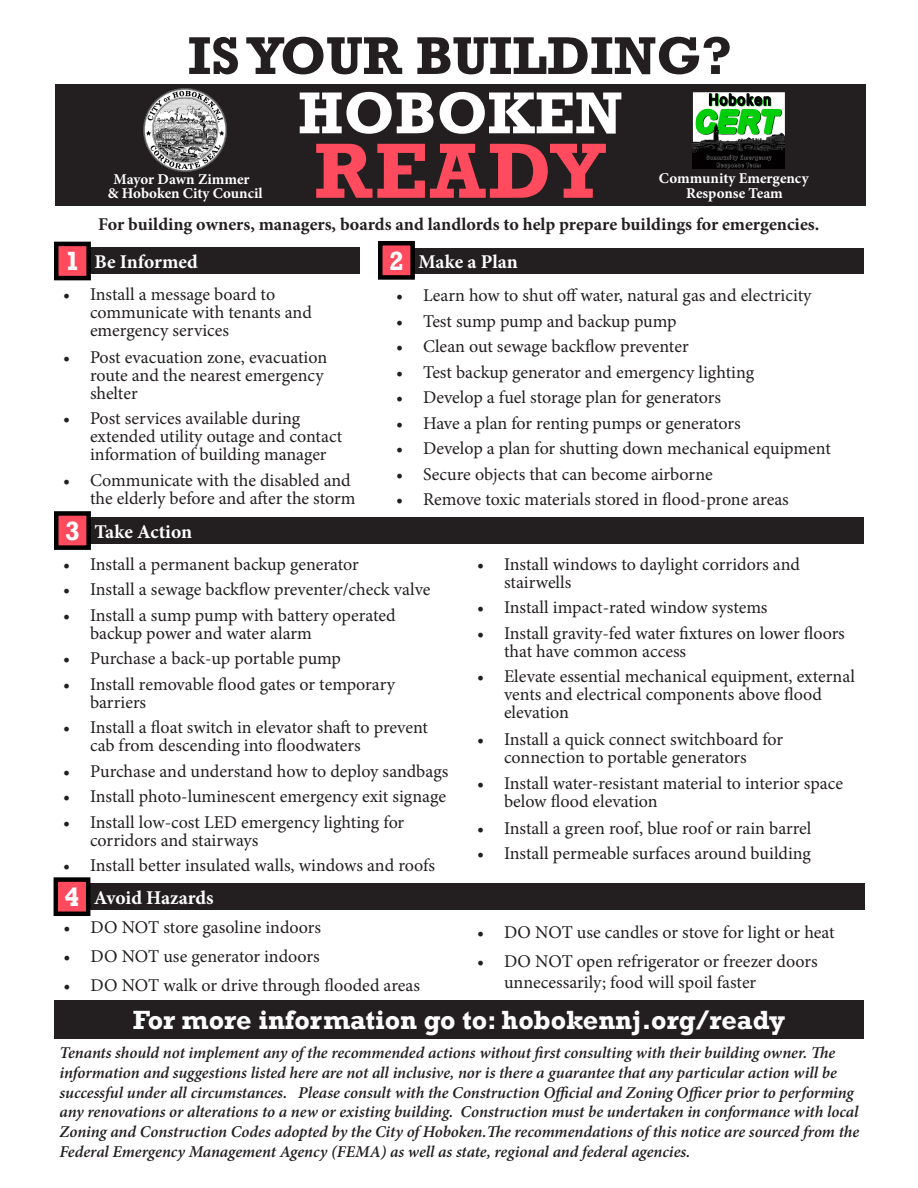
<style>
.page{position:relative;width:918px;height:1188px;background:#fff}
.page>*{position:absolute;margin:0;border:0;box-sizing:border-box;transform-origin:0 0}
.t1{font:700 79.5px "Rockwell";letter-spacing:.03em;color:#ff4b5d}
.t2{font:700 60px "Rockwell";color:#fff}
.t3{font:700 54px "Rockwell";color:#231f20}
.t4{font:700 27px "Rockwell";color:#fff}
.t5{font:700 19.5px "Minion Pro";color:#fff}
.t6{font:18px/18px "Minion Pro";letter-spacing:-.005em;color:#231f20}
.t7{font:700 18px "Minion Pro";color:#231f20}
.t8{font:italic 600 16.5px/19.8px "Minion Pro";letter-spacing:-.005em;color:#231f20}
.t9{font:700 15px "Minion Pro";color:#fff}
</style>
<div class="page">
<div style="left:54px;top:518px;width:810px;height:26px;background:#231f20"></div>
<div style="left:56px;top:513px;width:33px;height:35px;background:#ff4b5d"></div>
<div style="left:54px;top:511px;width:37px;height:39px;border:4px solid #000"></div>
<div style="left:54px;top:1000px;width:810px;height:39px;background:#231f20"></div>
<div style="left:55px;top:84px;width:810px;height:122px;background:#231f20"></div>
<div style="left:378px;top:248px;width:486px;height:26px;background:#231f20"></div>
<div style="left:54px;top:248px;width:306px;height:26px;background:#231f20"></div>
<div style="left:56px;top:244px;width:33px;height:34px;background:#ff4b5d"></div>
<div style="left:54px;top:242px;width:37px;height:38px;border:4px solid #000"></div>
<div style="left:380px;top:243px;width:33px;height:34px;background:#ff4b5d"></div>
<div style="left:378px;top:241px;width:37px;height:39px;border:4px solid #000"></div>
<div style="left:54px;top:884px;width:810px;height:26px;background:#231f20"></div>
<div style="left:56px;top:880px;width:32px;height:34px;background:#ff4b5d"></div>
<div style="left:54px;top:877px;width:36px;height:39px;border:4px solid #000"></div>
<img style="left:693px;top:92px;width:92px;height:76px">
<img style="left:143px;top:88px;width:84px;height:84px">
<p class="t3" style="left:188px;top:23px;width:546px">IS YOUR BUILDING?</p>
<p class="t9" style="left:114px;top:168px;width:138px">Mayor Dawn Zimmer</p>
<p class="t9" style="left:108px;top:182px;width:156px">&amp; Hoboken City Council</p>
<p class="t2" style="left:298px;top:77px;width:326px">HOBOKEN</p>
<p class="t1" style="left:314px;top:123px;width:293px">READY</p>
<p class="t9" style="left:659px;top:167px;width:151px">Community Emergency</p>
<p class="t9" style="left:686px;top:183px;width:98px">Response Team</p>
<p class="t7" style="left:98px;top:211px;width:723px">For building owners, managers, boards and landlords to help prepare buildings for emergencies.</p>
<p class="t4" style="left:65px;top:245px;width:16px">1</p>
<p class="t4" style="left:389px;top:244px;width:16px">2</p>
<p class="t5" style="left:94px;top:248px;width:105px">Be Informed</p>
<p class="t5" style="left:418px;top:248px;width:101px">Make a Plan</p>
<p class="t6" style="left:90px;top:285px;width:223px;text-indent:-27px">• Install a message board to communicate with tenants and emergency services</p>
<p class="t6" style="left:90px;top:348px;width:239px;text-indent:-27px">• Post evacuation zone, evacuation route and the nearest emergency shelter</p>
<p class="t6" style="left:90px;top:409px;width:254px;text-indent:-27px">• Post services available during extended utility outage and contact information of building manager</p>
<p class="t6" style="left:63px;top:471px;width:294px;text-align:right">• Communicate with the disabled and the elderly before and after the storm</p>
<p class="t6" style="left:396px;top:286px;width:417px">• Learn how to shut off water, natural gas and electricity</p>
<p class="t6" style="left:396px;top:312px;width:282px">• Test sump pump and backup pump</p>
<p class="t6" style="left:396px;top:337px;width:294px">• Clean out sewage backflow preventer</p>
<p class="t6" style="left:396px;top:363px;width:360px">• Test backup generator and emergency lighting</p>
<p class="t6" style="left:396px;top:388px;width:327px">• Develop a fuel storage plan for generators</p>
<p class="t6" style="left:396px;top:414px;width:346px">• Have a plan for renting pumps or generators</p>
<p class="t6" style="left:396px;top:439px;width:436px">• Develop a plan for shutting down mechanical equipment</p>
<p class="t6" style="left:396px;top:465px;width:318px">• Secure objects that can become airborne</p>
<p class="t6" style="left:396px;top:490px;width:394px">• Remove toxic materials stored in flood-prone areas</p>
<p class="t4" style="left:65px;top:514px;width:16px">3</p>
<p class="t5" style="left:94px;top:518px;width:99px">Take Action</p>
<p class="t6" style="left:63px;top:555px;width:297px">• Install a permanent backup generator</p>
<p class="t6" style="left:63px;top:580px;width:369px">• Install a sewage backflow preventer/check valve</p>
<p class="t6" style="left:90px;top:606px;width:307px;text-indent:-27px">• Install a sump pump with battery operated backup power and water alarm</p>
<p class="t6" style="left:63px;top:649px;width:280px">• Purchase a back-up portable pump</p>
<p class="t6" style="left:90px;top:675px;width:307px;text-indent:-27px">• Install removable flood gates or temporary barriers</p>
<p class="t6" style="left:90px;top:718px;width:340px;text-indent:-27px">• Install a float switch in elevator shaft to prevent cab from descending into floodwaters</p>
<p class="t6" style="left:63px;top:762px;width:387px">• Purchase and understand how to deploy sandbags</p>
<p class="t6" style="left:63px;top:787px;width:384px">• Install photo-luminescent emergency exit signage</p>
<p class="t6" style="left:90px;top:813px;width:316px;text-indent:-27px">• Install low-cost LED emergency lighting for corridors and stairways</p>
<p class="t6" style="left:63px;top:856px;width:374px">• Install better insulated walls, windows and roofs</p>
<p class="t4" style="left:65px;top:881px;width:16px">4</p>
<p class="t5" style="left:94px;top:884px;width:121px">Avoid Hazards</p>
<p class="t6" style="left:64px;top:918px;width:259px">• DO NOT store gasoline indoors</p>
<p class="t6" style="left:64px;top:948px;width:258px">• DO NOT use generator indoors</p>
<p class="t6" style="left:64px;top:977px;width:358px">• DO NOT walk or drive through flooded areas</p>
<p class="t6" style="left:504px;top:555px;width:298px;text-indent:-27px">• Install windows to daylight corridors and stairwells</p>
<p class="t6" style="left:477px;top:598px;width:292px">• Install impact-rated window systems</p>
<p class="t6" style="left:504px;top:624px;width:342px;text-indent:-27px">• Install gravity-fed water fixtures on lower floors that have common access</p>
<p class="t6" style="left:504px;top:667px;width:352px;text-indent:-27px">• Elevate essential mechanical equipment, external vents and electrical components above flood elevation</p>
<p class="t6" style="left:477px;top:730px;width:308px;text-align:center">• Install a quick connect switchboard for connection to portable generators</p>
<p class="t6" style="left:504px;top:774px;width:341px;text-indent:-27px">• Install water-resistant material to interior space below flood elevation</p>
<p class="t6" style="left:477px;top:819px;width:336px">• Install a green roof, blue roof or rain barrel</p>
<p class="t6" style="left:477px;top:844px;width:336px">• Install permeable surfaces around building</p>
<p class="t6" style="left:477px;top:923px;width:359px">• DO NOT use candles or stove for light or heat</p>
<p class="t6" style="left:504px;top:950px;width:315px;line-height:21.6px;text-indent:-27px">• DO NOT open refrigerator or freezer doors unnecessarily; food will spoil faster</p>
<p class="t4" style="left:133px;top:1004px;width:654px">For more information go to: hobokennj.org/ready</p>
<p class="t8" style="left:60px;top:1043px;width:801px">Tenants should not implement any of the recommended actions without first consulting with their building owner. The information and suggestions listed here are not all inclusive, nor is there a guarantee that any particular action will be successful under all circumstances. Please consult with the Construction Official and Zoning Officer prior to performing any renovations or alterations to a new or existing building. Construction must be undertaken in conformance with local Zoning and Construction Codes adopted by the City of Hoboken.The recommendations of this notice are sourced from the Federal Emergency Management Agency (FEMA) as well as state, regional and federal agencies.</p>
</div>
